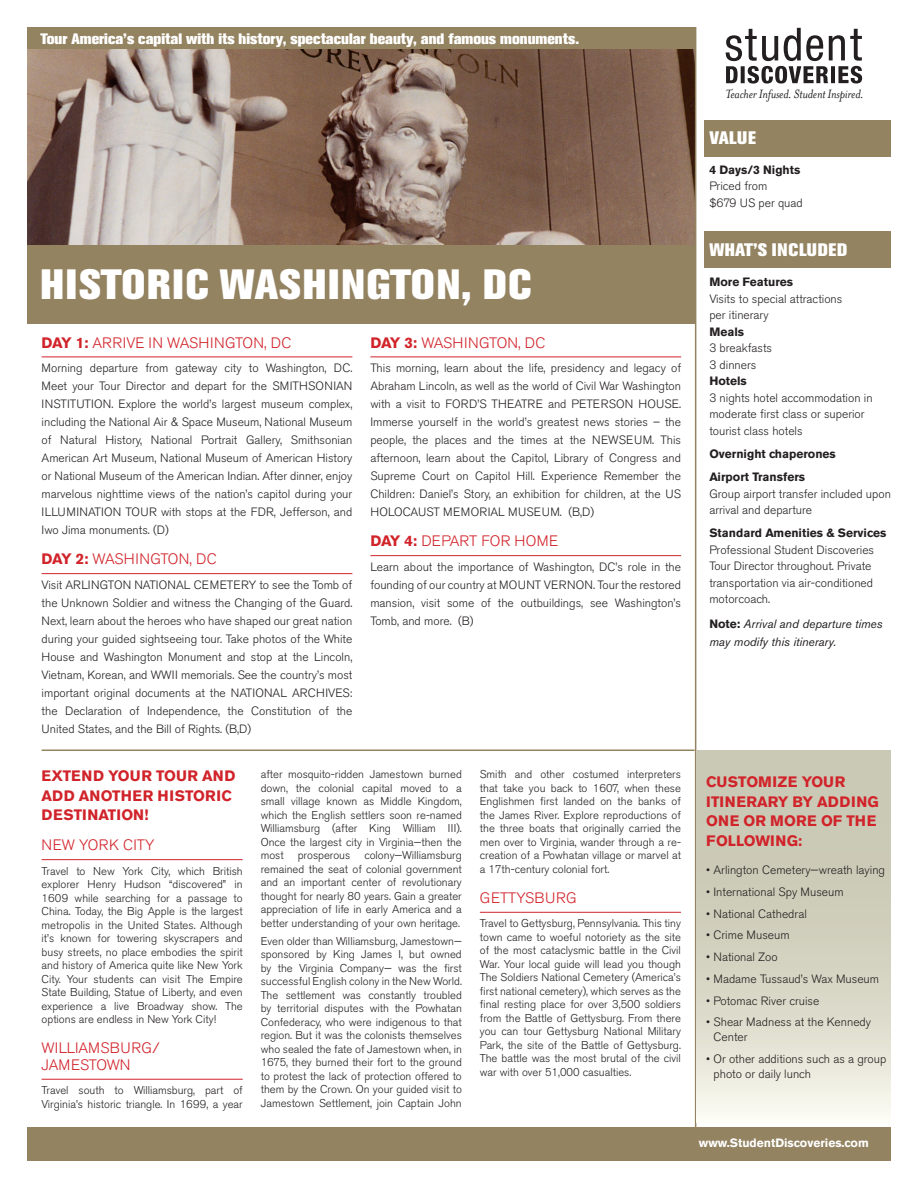
<style>
.page{position:relative;width:918px;height:1188px;background:#fff}
.page>*{position:absolute;margin:0;border:0;box-sizing:border-box;transform-origin:0 0}
.t1{font:800 42px "Akzidenz Grotesk BE";letter-spacing:.04em;color:#fff}
.t2{font:800 18px "Akzidenz Grotesk BE";letter-spacing:.04em;color:#fff}
.t3{font:300 15px "Akzidenz Grotesk BE";letter-spacing:.02em;color:#d1232a}
.t4{font:700 15px/19.5px "Akzidenz Grotesk BE";letter-spacing:.04em;color:#d1232a}
.t5{font:800 15px "Akzidenz Grotesk BE";color:#fff}
.t6{font:italic 13.8px "Mrs Eaves";letter-spacing:-.015em;color:#231f20}
.t7{font:300 12px/18px "Akzidenz Grotesk BE";color:#231f20}
.t8{font:700 12px/23.2px "Akzidenz Grotesk BE";color:#231f20}
.t9{font:italic 12px/18px "Akzidenz Grotesk BE";color:#231f20}
.t10{font:700 12px "Akzidenz Grotesk BE";color:#fff}
.t11{font:300 11.25px/13.5px "Akzidenz Grotesk BE";color:#231f20;text-align:justify}
.s1{font-weight:700}
.s2{font-weight:700;font-style:normal}
</style>
<div class="page">
<svg style="left:726px;top:28px;width:136px;height:56px"></svg>
<div style="left:27px;top:1128px;width:864px;height:33px;background:#948361"></div>
<div style="left:27px;top:27px;width:669px;height:297px;background:#948361"></div>
<img style="left:27px;top:50px;width:668px;height:194px">
<div style="left:704px;top:120px;width:187px;height:36px;background:#948361"></div>
<div style="left:704px;top:231px;width:187px;height:36px;background:#948361"></div>
<hr style="left:695px;top:27px;width:1px;height:1116px;background:#948361">
<hr style="left:42px;top:357px;width:310px;height:1px;background:#d1232a">
<hr style="left:42px;top:573px;width:310px;height:1px;background:#d1232a">
<hr style="left:370px;top:357px;width:311px;height:1px;background:#d1232a">
<hr style="left:370px;top:555px;width:311px;height:1px;background:#d1232a">
<svg style="left:697px;top:751px;width:194px;height:367px;background:#d6d5c4"></svg>
<hr style="left:42px;top:859px;width:201px;height:1px;background:#d1232a">
<hr style="left:42px;top:1079px;width:201px;height:1px;background:#d1232a">
<hr style="left:480px;top:912px;width:201px;height:1px;background:#d1232a">
<hr style="left:42px;top:750px;width:653px;height:1px;background:#948361">
<h3 class="t5" style="left:40px;top:30px;width:540px">Tour America’s capital with its history, spectacular beauty, and famous monuments.</h3>
<h1 class="t1" style="left:40px;top:260px;width:492px">HISTORIC WASHINGTON, DC</h1>
<h3 class="t3" style="left:42px;top:334px;width:251px"><span class="s1">DAY 1:</span> ARRIVE IN WASHINGTON, DC</h3>
<p class="t7" style="left:42px;top:359px;width:312px;text-align:justify">Morning departure from gateway city to Washington, DC.<br>Meet your Tour Director and depart for the SMITHSONIAN INSTITUTION. Explore the world’s largest museum complex, including the National Air &amp; Space Museum, National Museum of Natural History, National Portrait Gallery, Smithsonian American Art Museum, National Museum of American History or National Museum of the American Indian. After dinner, enjoy marvelous nighttime views of the nation’s capitol during your ILLUMINATION TOUR with stops at the FDR, Jefferson, and Iwo Jima monuments. (D)</p>
<h3 class="t3" style="left:42px;top:551px;width:177px"><span class="s1">DAY 2:</span> WASHINGTON, DC</h3>
<p class="t7" style="left:42px;top:576px;width:312px;text-align:justify">Visit ARLINGTON NATIONAL CEMETERY to see the Tomb of the Unknown Soldier and witness the Changing of the Guard.<br>Next, learn about the heroes who have shaped our great nation during your guided sightseeing tour. Take photos of the White House and Washington Monument and stop at the Lincoln, Vietnam, Korean, and WWII memorials. See the country’s most important original documents at the NATIONAL ARCHIVES: the Declaration of Independence, the Constitution of the United States, and the Bill of Rights. (B,D)</p>
<h3 class="t3" style="left:370px;top:334px;width:177px"><span class="s1">DAY 3:</span> WASHINGTON, DC</h3>
<p class="t7" style="left:370px;top:359px;width:312px;text-align:justify">This morning, learn about the life, presidency and legacy of Abraham Lincoln, as well as the world of Civil War Washington with a visit to FORD’S THEATRE and PETERSON HOUSE.<br>Immerse yourself in the world’s greatest news stories – the people, the places and the times at the NEWSEUM. This afternoon, learn about the Capitol, Library of Congress and Supreme Court on Capitol Hill. Experience Remember the Children: Daniel’s Story, an exhibition for children, at the US HOLOCAUST MEMORIAL MUSEUM. (B,D)</p>
<h3 class="t3" style="left:370px;top:533px;width:189px"><span class="s1">DAY 4:</span> DEPART FOR HOME</h3>
<p class="t7" style="left:370px;top:558px;width:312px;text-align:justify">Learn about the importance of Washington, DC’s role in the founding of our country at MOUNT VERNON. Tour the restored mansion, visit some of the outbuildings, see Washington’s Tomb, and more. (B)</p>
<h3 class="t4" style="left:42px;top:766px;width:33px">Extend</h3>
<h3 class="t4" style="left:108px;top:766px;width:106px">your tour and</h3>
<h3 class="t4" style="left:42px;top:786px;width:12px">add</h3>
<h3 class="t4" style="left:79px;top:786px;width:12px">anothe</h3>
<h3 class="t4" style="left:143px;top:786px;width:43px">r histo</h3>
<h3 class="t4" style="left:205px;top:786px;width:28px">ric</h3>
<h3 class="t4" style="left:42px;top:805px;width:11px">dest</h3>
<h3 class="t4" style="left:82px;top:805px;width:16px">inat</h3>
<h3 class="t4" style="left:116px;top:805px;width:34px">ion!</h3>
<h3 class="t3" style="left:42px;top:837px;width:58px">New York</h3>
<h3 class="t3" style="left:123px;top:837px;width:18px">City</h3>
<p class="t11" style="left:42px;top:864px;width:203px">Travel to New York City, which British explorer Henry Hudson “discovered” in 1609 while searching for a passage to China. Today, the Big Apple is the largest metropolis in the United States. Although it’s known for towering skyscrapers and busy streets, no place embodies the spirit and history of America quite like New York City. Your students can visit The Empire State Building, Statue of Liberty, and even experience a live Broadway show. The options are endless in New York City!</p>
<h3 class="t3" style="left:42px;top:1040px;width:23px">Williamsburg</h3>
<h3 class="t3" style="left:153px;top:1040px;width:9px">/</h3>
<h3 class="t3" style="left:42px;top:1056px;width:19px">Jamestown</h3>
<p class="t11" style="left:42px;top:1084px;width:203px">Travel south to Williamsburg, part of<br>Virginia’s historic triangle. In 1699, a year</p>
<p class="t11" style="left:261px;top:768px;width:203px">after mosquito-ridden Jamestown burned down, the colonial capital moved to a small village known as Middle Kingdom, which the English settlers soon re-named Williamsburg (after King William III).<br>Once the largest city in Virginia—then the most</p>
<p class="t11" style="left:261px;top:849px;width:203px;text-indent:104px">colony—Williamsburg remained the seat of colonial government and an important center of revolutionary thought for nearly 80 years. Gain a greater appreciation of life in early America and a better understanding of your own heritage.</p>
<p class="t11" style="left:261px;top:934px;width:203px">Even older than Williamsburg, Jamestown— sponsored by King James I, but owned by the Virginia Company— was the first successful English colony in the New World.<br>The settlement was constantly troubled by territorial disputes with the Powhatan Confederacy, who were indigenous to that region. But it was the colonists themselves who sealed the fate of Jamestown when, in 1675, they burned their fort to the ground to protest the lack of protection offered to them by the Crown. On your guided visit to Jamestown Settlement, join Captain John</p>
<p class="t11" style="left:298px;top:849px;width:54px">prosperous</p>
<p class="t11" style="left:480px;top:768px;width:203px">Smith and other costumed interpreters that take you back to 1607, when these Englishmen first landed on the banks of the James River. Explore reproductions of the three boats that originally carried the men over to Virginia, wander through a re&shy;creation of a Powhatan village or marvel at a 17th-century colonial fort.</p>
<h3 class="t3" style="left:480px;top:889px;width:22px">Gettysburg</h3>
<p class="t11" style="left:480px;top:917px;width:203px">Travel to Gettysburg, Pennsylvania. This tiny town came to woeful notoriety as the site of the most cataclysmic battle in the Civil War. Your local guide will lead you though The Soldiers National Cemetery (America’s first national cemetery), which serves as the final resting place for over 3,500 soldiers from the Battle of Gettysburg. From there you can tour Gettysburg National Military Park, the site of the Battle of Gettysburg.<br>The battle was the most brutal of the civil war with over 51,000 casualties.</p>
<p class="t6" style="left:725px;top:86px;width:140px">Teacher Infused. Student Inspired.</p>
<h2 class="t2" style="left:709px;top:127px;width:48px">Value</h2>
<p class="t8" style="left:709px;top:158px;width:92px">4 Days/3 Nights</p>
<p class="t7" style="left:709px;top:178px;width:95px;line-height:16.5px">Priced from<br>$679 US per quad</p>
<h2 class="t2" style="left:709px;top:239px;width:138px">What’s Included</h2>
<p class="t8" style="left:709px;top:270px;width:85px">More Features</p>
<p class="t7" style="left:709px;top:290px;width:135px;line-height:16.5px">Visits to special attractions per itinerary</p>
<p class="t8" style="left:709px;top:320px;width:36px">Meals</p>
<p class="t7" style="left:709px;top:340px;width:64px;line-height:16.5px">3 breakfasts<br>3 dinners</p>
<p class="t8" style="left:709px;top:369px;width:39px">Hotels</p>
<p class="t7" style="left:709px;top:389px;width:165px;line-height:16.5px">3 nights hotel accommodation in moderate first class or superior tourist class hotels</p>
<p class="t8" style="left:709px;top:442px;width:128px">Overnight chaperones<br>Airport Transfers</p>
<p class="t7" style="left:709px;top:485px;width:183px;line-height:16.5px">Group airport transfer included upon arrival and departure</p>
<p class="t8" style="left:709px;top:522px;width:179px">Standard Amenities &amp; Services</p>
<p class="t7" style="left:709px;top:542px;width:166px;line-height:16.5px">Professional Student Discoveries<br>Tour Director throughout. Private transportation via air-conditioned motorcoach.</p>
<p class="t9" style="left:709px;top:615px;width:175px"><span class="s2">Note:</span> Arrival and departure times may modify this itinerary.</p>
<h3 class="t4" style="left:706px;top:772px;width:34px">Custom</h3>
<h3 class="t4" style="left:706px;top:772px;width:141px;text-indent:66px">ize your itine rary by add</h3>
<h3 class="t4" style="left:851px;top:792px;width:29px">ing</h3>
<h3 class="t4" style="left:706px;top:811px;width:151px;text-indent:37px">or moreof the following:</h3>
<p class="t7" style="left:706px;top:861px;width:180px">• Arlington Cemetery—wreath laying</p>
<p class="t7" style="left:706px;top:883px;width:139px">• International Spy Museum</p>
<p class="t7" style="left:706px;top:905px;width:102px">• National Cathedral</p>
<p class="t7" style="left:706px;top:927px;width:85px">• Crime Museum</p>
<p class="t7" style="left:706px;top:948px;width:73px">• National Zoo</p>
<p class="t7" style="left:706px;top:970px;width:174px">• Madame Tussaud’s Wax Museum</p>
<p class="t7" style="left:706px;top:992px;width:115px">• Potomac River cruise</p>
<p class="t7" style="left:714px;top:1015px;width:159px;line-height:15px;text-indent:-7px">• Shear Madness at the Kennedy<br>Center</p>
<p class="t7" style="left:714px;top:1052px;width:174px;line-height:15px;text-indent:-7px">• Or other additions such as a group photo or daily lunch</p>
<h3 class="t4" style="left:706px;top:811px;width:12px">one</h3>
<p class="t10" style="left:699px;top:1136px;width:172px">www.StudentDiscoveries.com</p>
</div>
